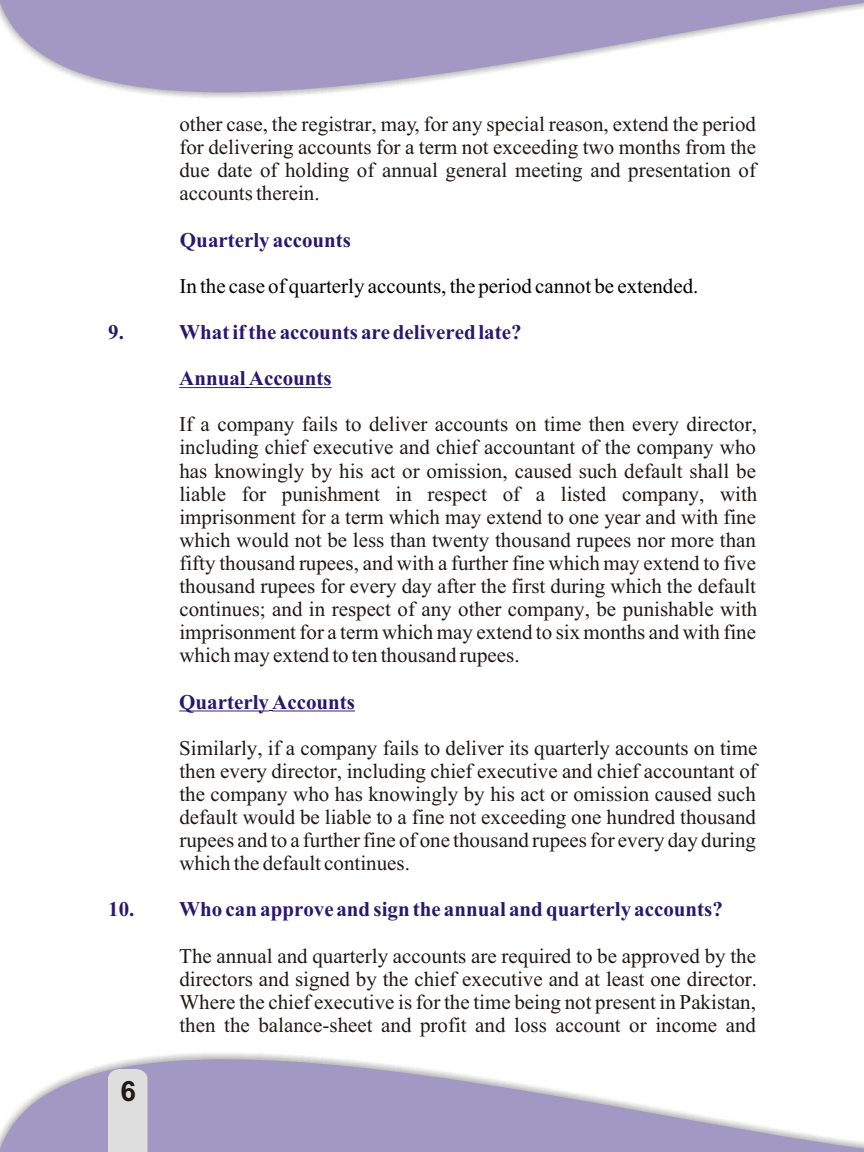
<style>
.page{position:relative;width:864px;height:1152px;background:#fff}
.page>*{position:absolute;margin:0;border:0;box-sizing:border-box;transform-origin:0 0}
.t1{font:700 28px "Arial";color:#1f1a17}
.t2{font:21px/23px "Times New Roman";color:#1f1a17;text-align:justify}
.t3{font:700 21px/46.2px "Times New Roman";color:#291770}
.t4{font:21px "Times New Roman";color:#000}
</style>
<div class="page">
<svg style="left:0;top:0;width:864px;height:98px;fill:#a199c4"></svg>
<svg style="left:0;top:1053px;width:864px;height:99px;fill:#a199c4"></svg>
<hr style="left:179px;top:387px;width:67px;height:1px;background:#291770">
<hr style="left:249px;top:387px;width:83px;height:1px;background:#291770">
<hr style="left:179px;top:711px;width:90px;height:1px;background:#291770">
<hr style="left:272px;top:711px;width:83px;height:1px;background:#291770">
<div style="left:108px;top:1069px;width:39px;height:83px;background:#dedede"></div>
<p class="t2" style="left:179px;top:115px;width:578px">other case, the registrar, may, for any special reason, extend the period for delivering accounts for a term not exceeding two months from the due date of holding of annual general meeting and presentation of accounts therein.</p>
<p class="t3" style="left:180px;top:219px;width:173px">Quarterly accounts</p>
<p class="t4" style="left:179px;top:278px;width:521px">In the case of quarterly accounts, the period cannot be extended.</p>
<p class="t3" style="left:108px;top:311px;width:17px">9.</p>
<p class="t3" style="left:179px;top:311px;width:344px">Whatifthe accounts aredeliveredlate?<br>Annual Accounts</p>
<p class="t2" style="left:179px;top:415px;width:580px">If a company fails to deliver accounts on time then every director, including chief executive and chief accountant of the company who has knowingly by his act or omission, caused such default shall be liable for punishment in respect of a listed company, with imprisonment for a term which may extend to one year and with fine which would not be less than twenty thousand rupees nor more than fifty thousand rupees, and with a further fine which may extend to five thousand rupees for every day after the first during which the default continues; and in respect of any other company, be punishable with imprisonment for a term which may extend to six months and with fine which may extend to ten thousand rupees.</p>
<p class="t3" style="left:179px;top:681px;width:177px">Quarterly Accounts</p>
<p class="t2" style="left:179px;top:738px;width:580px">Similarly, if a company fails to deliver its quarterly accounts on time then every director, including chief executive and chief accountant of the company who has knowingly by his act or omission caused such default would be liable to a fine not exceeding one hundred thousand rupees and to a further fine of one thousand rupees for every day during which the default continues.</p>
<p class="t3" style="left:108px;top:889px;width:616px">10. Who can approve and sign the annual and quarterly accounts?</p>
<h1 class="t1" style="left:120px;top:1081px;width:17px">6</h1>
<p class="t2" style="left:179px;top:946px;width:579px">The annual and quarterly accounts are required to be approved by the directors and signed by the chief executive and at least one director.<br>Where the chief executive is for the time being not present in Pakistan, then the balance-sheet and profit and loss account or income and</p>
</div>
